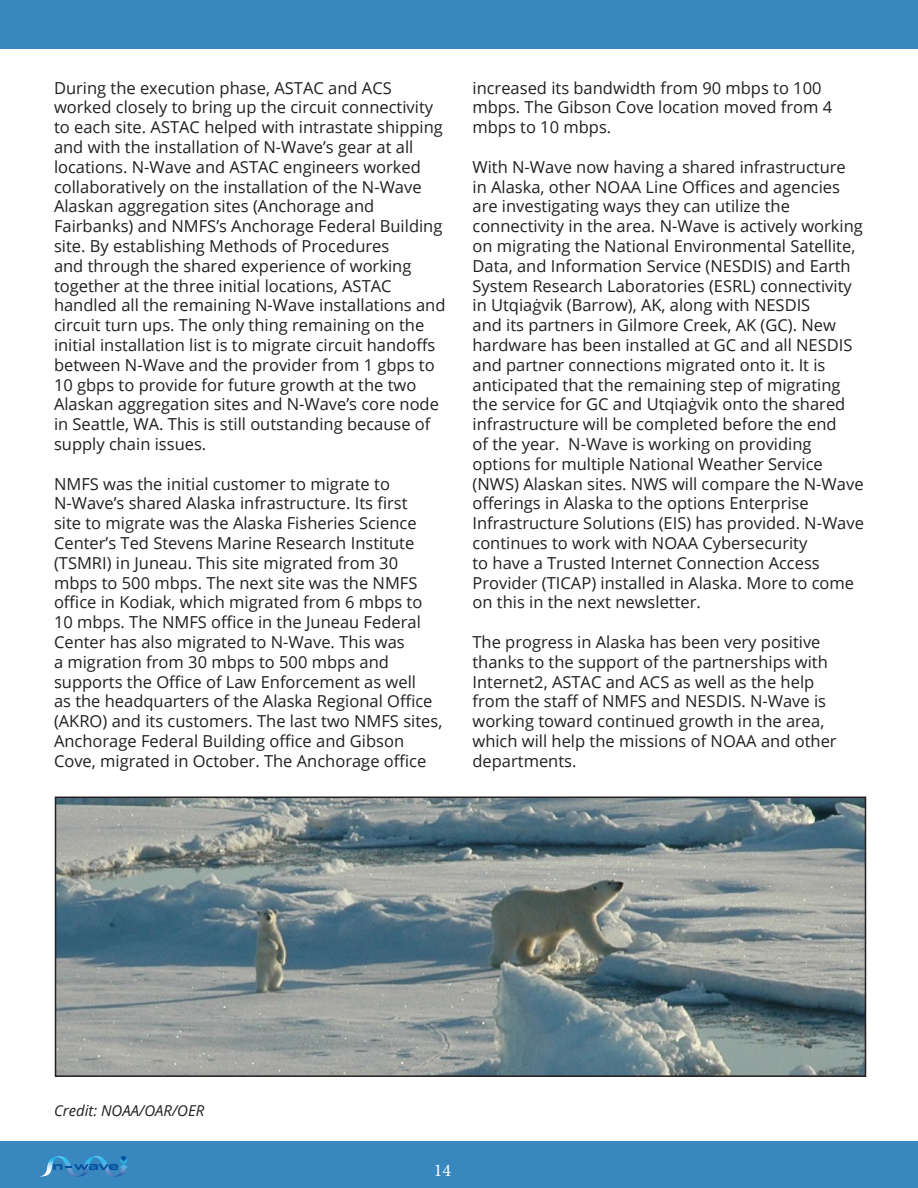
<style>
.page{position:relative;width:918px;height:1188px;background:#fff}
.page>*{position:absolute;margin:0;border:0;box-sizing:border-box;transform-origin:0 0}
.t1{font:18px "Minion Pro";color:#fff}
.Newsletter_Body_-_Op{font:16.5px/19.8px "Open Sans";color:#231f20}
.Newsletter_Body_-_Ca{font:italic 15px "Open Sans";color:#231f20}
</style>
<div class="page">
<div style="left:0;top:0;width:918px;height:49px;background:#3887bf"></div>
<div style="left:0;top:1141px;width:918px;height:47px;background:#3887bf"></div>
<svg style="left:40px;top:1156px;width:88px;height:21px"></svg>
<img style="left:58px;top:800px;width:805px;height:274px">
<div style="left:55px;top:797px;width:811px;height:280px;border:2px solid #231f20"></div>
<p class="Newsletter_Body_-_Op" style="left:54px;top:77px;width:393px">During the execution phase, ASTAC and ACS worked closely to bring up the circuit connectivity to each site. ASTAC helped with intrastate shipping and with the installation of N-Wave’s gear at all locations. N-Wave and ASTAC engineers worked collaboratively on the installation of the N-Wave Alaskan aggregation sites (Anchorage and Fairbanks) and NMFS’s Anchorage Federal Building site. By establishing Methods of Procedures<br>and through the shared experience of working together at the three initial locations, ASTAC handled all the remaining N-Wave installations and circuit turn ups. The only thing remaining on the initial installation list is to migrate circuit handoffs between N-Wave and the provider from 1 gbps to 10 gbps to provide for future growth at the two Alaskan aggregation sites and N-Wave’s core node in Seattle, WA. This is still outstanding because of supply chain issues.</p>
<p class="Newsletter_Body_-_Op" style="left:54px;top:473px;width:390px">NMFS was the initial customer to migrate to N-Wave’s shared Alaska infrastructure. Its first<br>site to migrate was the Alaska Fisheries Science Center’s Ted Stevens Marine Research Institute (TSMRI) in Juneau. This site migrated from 30 mbps to 500 mbps. The next site was the NMFS office in Kodiak, which migrated from 6 mbps to 10 mbps. The NMFS office in the Juneau Federal Center has also migrated to N-Wave. This was<br>a migration from 30 mbps to 500 mbps and supports the Office of Law Enforcement as well<br>as the headquarters of the Alaska Regional Office (AKRO) and its customers. The last two NMFS sites, Anchorage Federal Building office and Gibson Cove, migrated in October. The Anchorage office</p>
<p class="Newsletter_Body_-_Op" style="left:472px;top:77px;width:361px">increased its bandwidth from 90 mbps to 100 mbps. The Gibson Cove location moved from 4 mbps to 10 mbps.</p>
<p class="Newsletter_Body_-_Op" style="left:472px;top:157px;width:393px">With N-Wave now having a shared infrastructure in Alaska, other NOAA Line Offices and agencies are investigating ways they can utilize the connectivity in the area. N-Wave is actively working on migrating the National Environmental Satellite, Data, and Information Service (NESDIS) and Earth System Research Laboratories (ESRL) connectivity in Utqiaġvik (Barrow), AK, along with NESDIS<br>and its partners in Gilmore Creek, AK (GC). New hardware has been installed at GC and all NESDIS and partner connections migrated onto it. It is anticipated that the remaining step of migrating the service for GC and Utqiaġvik onto the shared infrastructure will be completed before the end<br>of the year. N-Wave is working on providing options for multiple National Weather Service (NWS) Alaskan sites. NWS will compare the N-Wave offerings in Alaska to the options Enterprise Infrastructure Solutions (EIS) has provided. N-Wave continues to work with NOAA Cybersecurity<br>to have a Trusted Internet Connection Access Provider (TICAP) installed in Alaska. More to come on this in the next newsletter.</p>
<p class="Newsletter_Body_-_Op" style="left:472px;top:632px;width:366px">The progress in Alaska has been very positive thanks to the support of the partnerships with Internet2, ASTAC and ACS as well as the help from the staff of NMFS and NESDIS. N-Wave is working toward continued growth in the area, which will help the missions of NOAA and other departments.</p>
<p class="Newsletter_Body_-_Ca" style="left:54px;top:1100px;width:152px">Credit: NOAA/OAR/OER</p>
<p class="t1" style="left:434px;top:1158px;width:19px">14</p>
</div>
